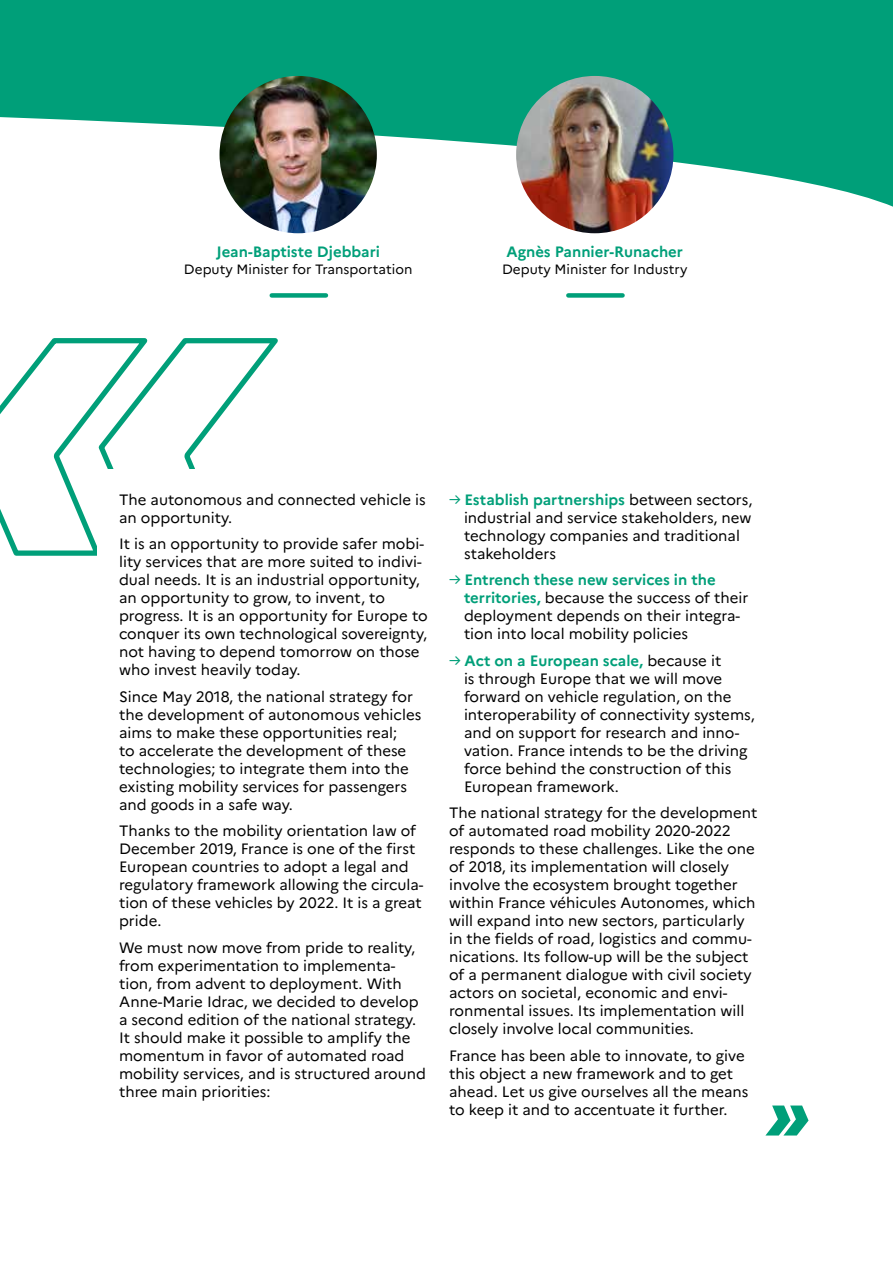
<style>
.page{position:relative;width:893px;height:1263px;background:#fff}
.page>*{position:absolute;margin:0;border:0;box-sizing:border-box;transform-origin:0 0}
.t1{font:15px/18px "Marianne";color:#000}
.t2{font:700 15px "Marianne";color:#009f79}
.t3{font:13.5px "Marianne";color:#000}
.s1{color:#009f79}
.s2{font-weight:700;color:#009f79}
</style>
<div class="page">
<svg style="left:0;top:0;width:893px;height:298px;fill:#009f79"></svg>
<svg style="left:766px;top:1105px;width:42px;height:30px"></svg>
<svg style="left:0;top:338px;width:278px;height:218px"></svg>
<div style="left:97px;top:469px;width:229px;height:246px;background:#fff"></div>
<img style="left:220px;top:76px;width:157px;height:157px;border-radius:79px">
<div style="left:272px;top:293px;width:54px;height:5px;background:#009f79"></div>
<img style="left:516px;top:76px;width:157px;height:157px;border-radius:79px">
<div style="left:568px;top:293px;width:55px;height:5px;background:#009f79"></div>
<p class="t2" style="left:216px;top:243px;width:165px">Jean-Baptiste Djebbari</p>
<p class="t3" style="left:184px;top:261px;width:230px">Deputy Minister for Transportation</p>
<p class="t2" style="left:507px;top:243px;width:178px">Agnès Pannier-Runacher</p>
<p class="t3" style="left:502px;top:261px;width:187px">Deputy Minister for Industry</p>
<p class="t1" style="left:119px;top:490px;width:308px">The autonomous and connected vehicle is an opportunity.</p>
<p class="t1" style="left:119px;top:535px;width:310px">It is an opportunity to provide safer mobi&shy;lity services that are more suited to indivi&shy;dual needs. It is an industrial opportunity, an opportunity to grow, to invent, to progress. It is an opportunity for Europe to conquer its own technological sovereignty, not having to depend tomorrow on those who invest heavily today.</p>
<p class="t1" style="left:119px;top:687px;width:304px">Since May 2018, the national strategy for the development of autonomous vehicles aims to make these opportunities real;<br>to accelerate the development of these technologies; to integrate them into the existing mobility services for passengers and goods in a safe way.</p>
<p class="t1" style="left:119px;top:822px;width:306px">Thanks to the mobility orientation law of December 2019, France is one of the first European countries to adopt a legal and regulatory framework allowing the circula&shy;tion of these vehicles by 2022. It is a great pride.</p>
<p class="t1" style="left:119px;top:938px;width:309px">We must now move from pride to reality, from experimentation to implementa&shy;tion, from advent to deployment. With Anne-Marie Idrac, we decided to develop a second edition of the national strategy.<br>It should make it possible to amplify the momentum in favor of automated road mobility services, and is structured around three main priorities:</p>
<p class="t1" style="left:464px;top:490px;width:290px;text-indent:-15px"><span class="s1">→</span> <span class="s2">Establish partnerships</span> between sectors, industrial and service stakeholders, new technology companies and traditional stakeholders</p>
<p class="t1" style="left:464px;top:571px;width:286px;text-indent:-15px"><span class="s1">→</span> <span class="s2">Entrench these new services in the territories,</span> because the success of their deployment depends on their integra&shy;tion into local mobility policies</p>
<p class="t1" style="left:464px;top:651px;width:292px;text-indent:-15px"><span class="s1">→</span> <span class="s2">Act on a European scale,</span> because it<br>is through Europe that we will move forward on vehicle regulation, on the interoperability of connectivity systems, and on support for research and inno&shy;vation. France intends to be the driving force behind the construction of this European framework.</p>
<p class="t1" style="left:449px;top:804px;width:310px">The national strategy for the development of automated road mobility 2020-2022 responds to these challenges. Like the one of 2018, its implementation will closely involve the ecosystem brought together within France véhicules Autonomes, which will expand into new sectors, particularly in the fields of road, logistics and commu&shy;nications. Its follow-up will be the subject of a permanent dialogue with civil society actors on societal, economic and envi&shy;ronmental issues. Its implementation will closely involve local communities.</p>
<p class="t1" style="left:449px;top:1046px;width:301px">France has been able to innovate, to give this object a new framework and to get ahead. Let us give ourselves all the means to keep it and to accentuate it further.</p>
</div>
